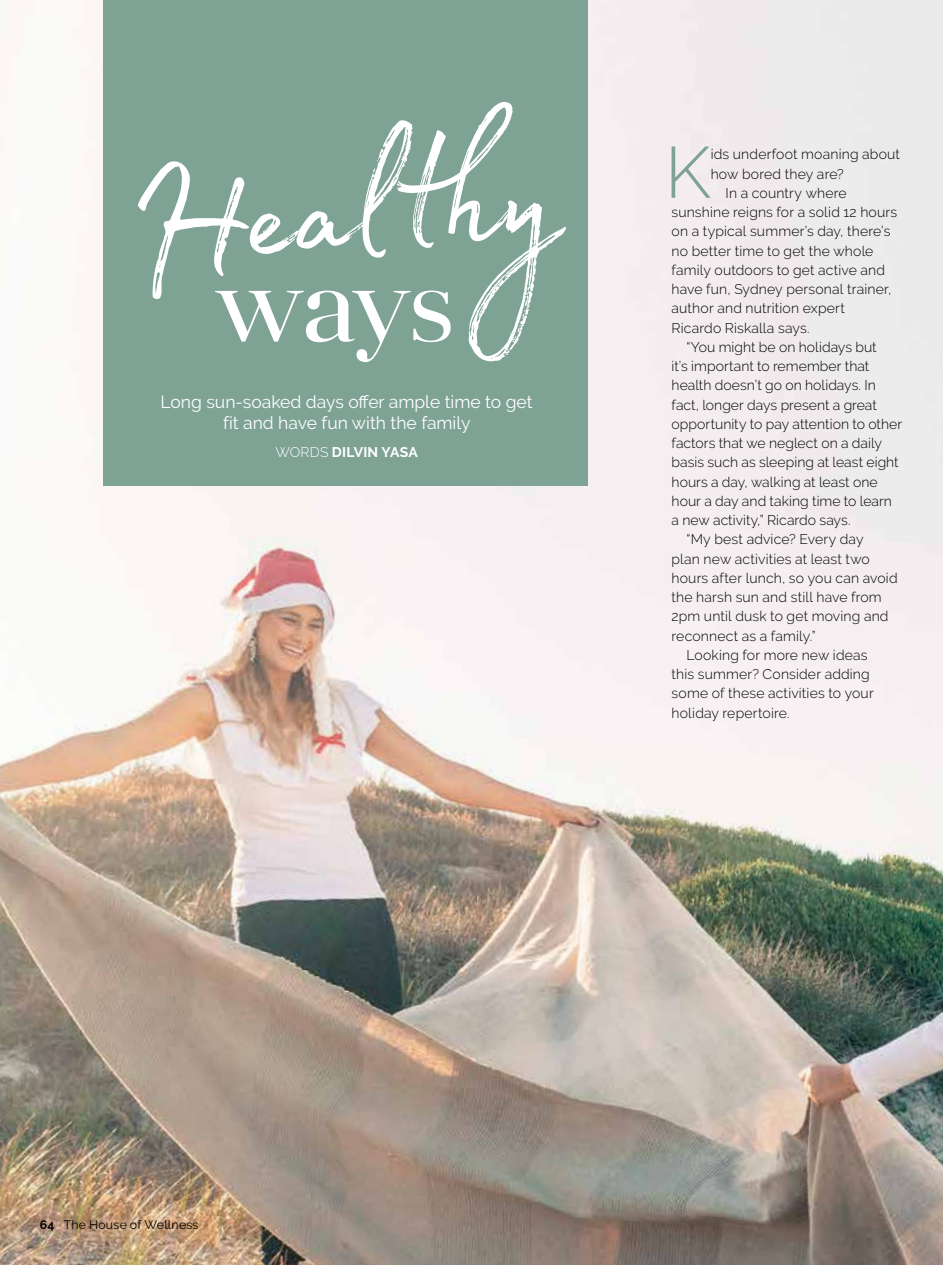
<style>
.page{position:relative;width:943px;height:1265px;background:#fff}
.page>*{position:absolute;margin:0;border:0;box-sizing:border-box;transform-origin:0 0}
.t1{font:196px "Madelyn";color:#fff}
.t2{font:101.5px "Anglecia Pro Display";color:#fff}
.t3{font:300 72.1px "Raleway";color:#7ea294}
.t4{font:17.5px/21.9px "Raleway";color:#fff;text-align:center}
.t5{font:300 14px "Raleway";letter-spacing:.01em;color:#000}
.t6{font:700 14px "Raleway";letter-spacing:.015em;color:#fff}
.t7{font:12.25px "Raleway";letter-spacing:.02em;color:#000}
.s1{font-weight:300}
.s2{font-weight:700}
</style>
<div class="page">
<img style="left:0;top:0;width:943px;height:1265px">
<div style="left:103px;top:0;width:484px;height:485px;background:#7ea294"></div>
<h1 class="t1" style="left:121px;top:74px;width:432px;rotate:-3deg">Healthy</h1>
<h2 class="t2" style="left:214px;top:241px;width:242px">ways</h2>
<p class="t4" style="left:161px;top:390px;width:373px">Long sun-soaked days offer ample time to get fit and have fun with the family</p>
<p class="t6" style="left:275px;top:445px;width:144px"><span class="s1">words</span> DILVIN YASA</p>
<h3 class="t3" style="left:665px;top:130px;width:47px">K</h3>
<p class="t5" style="left:710px;top:146px;width:191px">ids underfoot moaning about</p>
<p class="t5" style="left:710px;top:165px;width:135px">how bored they are?</p>
<p class="t5" style="left:725px;top:185px;width:123px">In a country where</p>
<p class="t5" style="left:671px;top:204px;width:227px">sunshine reigns for a solid 12 hours</p>
<p class="t5" style="left:671px;top:223px;width:220px">on a typical summer’s day, there’s</p>
<p class="t5" style="left:671px;top:242px;width:203px">no better time to get the whole</p>
<p class="t5" style="left:671px;top:262px;width:215px">family outdoors to get active and</p>
<p class="t5" style="left:671px;top:281px;width:221px">have fun, Sydney personal trainer,</p>
<p class="t5" style="left:671px;top:300px;width:175px">author and nutrition expert</p>
<p class="t5" style="left:671px;top:319px;width:140px">Ricardo Riskalla says.</p>
<p class="t5" style="left:686px;top:339px;width:192px">“You might be on holidays but</p>
<p class="t5" style="left:671px;top:358px;width:199px">it’s important to remember that</p>
<p class="t5" style="left:671px;top:377px;width:206px">health doesn’t go on holidays. In</p>
<p class="t5" style="left:671px;top:396px;width:207px">fact, longer days present a great</p>
<p class="t5" style="left:671px;top:416px;width:232px">opportunity to pay attention to other</p>
<p class="t5" style="left:671px;top:435px;width:212px">factors that we neglect on a daily</p>
<p class="t5" style="left:671px;top:454px;width:229px">basis such as sleeping at least eight</p>
<p class="t5" style="left:671px;top:473px;width:208px">hours a day, walking at least one</p>
<p class="t5" style="left:671px;top:493px;width:222px">hour a day and taking time to learn</p>
<p class="t5" style="left:671px;top:512px;width:180px">a new activity,” Ricardo says.</p>
<p class="t5" style="left:686px;top:531px;width:179px">“My best advice? Every day</p>
<p class="t5" style="left:671px;top:550px;width:200px">plan new activities at least two</p>
<p class="t5" style="left:671px;top:570px;width:228px">hours after lunch, so you can avoid</p>
<p class="t5" style="left:671px;top:589px;width:212px">the harsh sun and still have from</p>
<p class="t5" style="left:671px;top:608px;width:218px">2pm until dusk to get moving and</p>
<p class="t5" style="left:671px;top:627px;width:146px">reconnect as a family.”</p>
<p class="t5" style="left:686px;top:647px;width:183px">Looking for more new ideas</p>
<p class="t5" style="left:671px;top:666px;width:200px">this summer? Consider adding</p>
<p class="t5" style="left:671px;top:685px;width:204px">some of these activities to your</p>
<p class="t5" style="left:671px;top:704px;width:119px">holiday repertoire.</p>
<p class="t7" style="left:40px;top:1218px;width:160px"><span class="s2">64</span> The House of Wellness</p>
</div>
